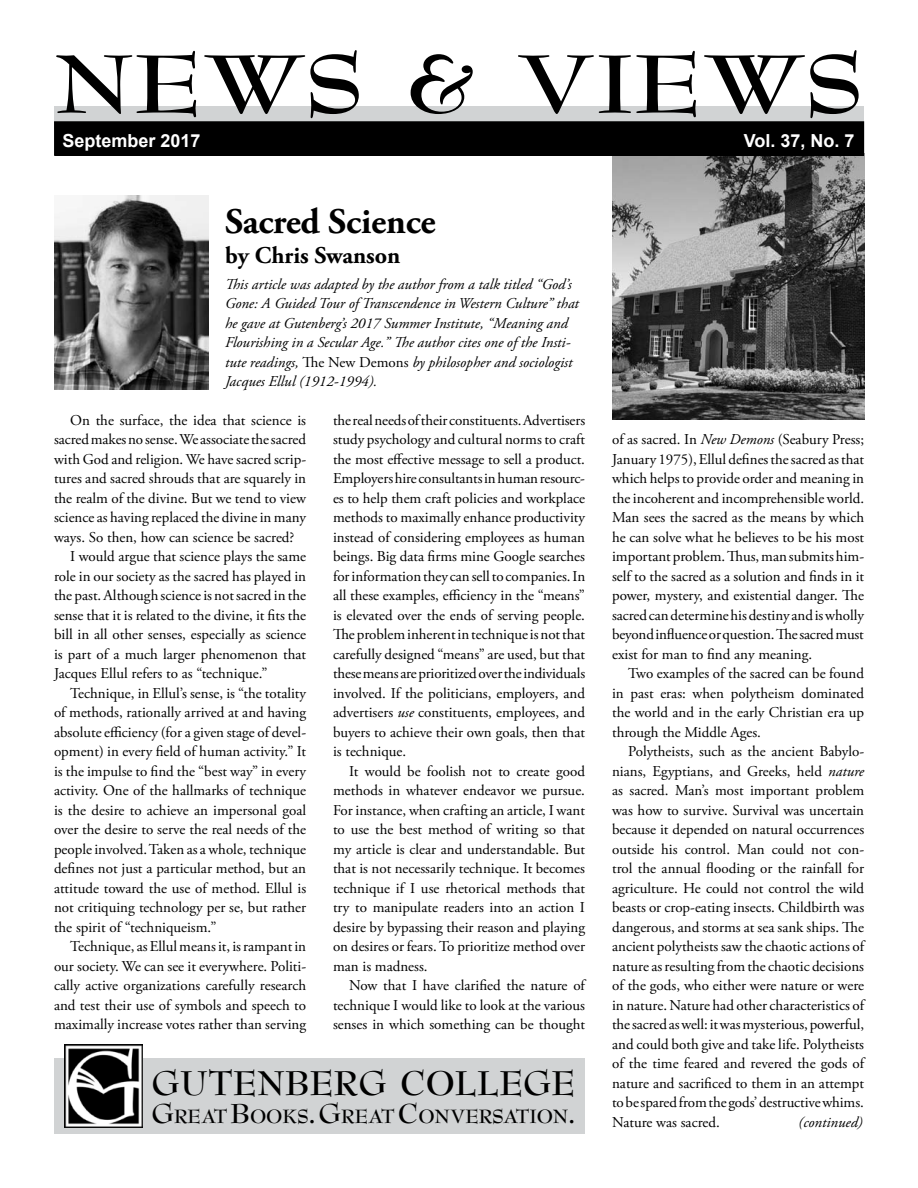
<style>
.page{position:relative;width:918px;height:1188px;background:#fff}
.page>*{position:absolute;margin:0;border:0;box-sizing:border-box;transform-origin:0 0}
.t1{font:700 90px "Bernhard Modern";color:#000;scale:1.2 1}
.t2{font:700 37.5px "Bernhard Modern";letter-spacing:.01em;color:#000}
.t3{font:700 36px "Adobe Garamond Pro";letter-spacing:-.005em;color:#000}
.t4{font:700 24px "Adobe Garamond Pro";color:#000}
.t5{font:700 21px "Bernhard Modern";letter-spacing:-.005em;color:#000}
.t6{font:700 18px "Arial";color:#fff}
.t7{font:15px/19.5px "Adobe Garamond Pro";color:#000;text-align:justify}
.t8{font:italic 15px/19.5px "Adobe Garamond Pro";color:#000}
.s1{font-style:normal}
.s2{font-style:italic}
.s3{font-size:30px}
</style>
<div class="page">
<img style="left:612px;top:156px;width:252px;height:263px">
<div style="left:54px;top:106px;width:810px;height:23px;background:#d1d3d4"></div>
<div style="left:55px;top:122px;width:808px;height:33px;background:#000"></div>
<div style="left:54px;top:121px;width:810px;height:35px;border:2px solid #000"></div>
<div style="left:54px;top:1058px;width:531px;height:76px;background:#d1d3d4"></div>
<img style="left:65px;top:1045px;width:77px;height:83px">
<img style="left:55px;top:196px;width:154px;height:193px">
<h1 class="t1" style="left:54px;top:37px;width:677px">NEWS &amp; VIEWS</h1>
<p class="t6" style="left:62px;top:129px;width:140px">September 2017</p>
<p class="t6" style="left:744px;top:129px;width:112px">Vol. 37, No. 7</p>
<h3 class="t3" style="left:225px;top:200px;width:212px">Sacred Science</h3>
<h3 class="t4" style="left:225px;top:242px;width:177px">by Chris Swanson</h3>
<p class="t8" style="left:225px;top:275px;width:355px">This article was adapted by the author from a talk titled “God’s Gone: A Guided Tour of Transcendence in Western Culture” that he gave at Gutenberg’s 2017 Summer Institute, “Meaning and Flourishing in a Secular Age.” The author cites one of the Insti&shy;tute readings, <span class="s1">The New Demons</span> by philosopher and sociologist Jacques Ellul (1912-1994).</p>
<p class="t7" style="left:70px;top:411px;width:237px">On the surface, the idea that science is</p>
<p class="t7" style="left:54px;top:430px;width:254px">sacred makes no sense. We associate the sacred</p>
<p class="t7" style="left:54px;top:450px;width:254px">with God and religion. We have sacred scrip-</p>
<p class="t7" style="left:54px;top:469px;width:254px">tures and sacred shrouds that are squarely in</p>
<p class="t7" style="left:54px;top:489px;width:254px">the realm of the divine. But we tend to view</p>
<p class="t7" style="left:54px;top:508px;width:254px">science as having replaced the divine in many</p>
<p class="t7" style="left:54px;top:528px;width:242px">ways. So then, how can science be sacred?</p>
<p class="t7" style="left:70px;top:547px;width:237px">I would argue that science plays the same</p>
<p class="t7" style="left:54px;top:567px;width:254px">role in our society as the sacred has played in</p>
<p class="t7" style="left:54px;top:586px;width:254px">the past. Although science is not sacred in the</p>
<p class="t7" style="left:54px;top:606px;width:254px">sense that it is related to the divine, it fits the</p>
<p class="t7" style="left:54px;top:625px;width:254px">bill in all other senses, especially as science</p>
<p class="t7" style="left:54px;top:645px;width:254px">is part of a much larger phenomenon that</p>
<p class="t7" style="left:54px;top:664px;width:215px">Jacques Ellul refers to as “technique.”</p>
<p class="t7" style="left:70px;top:684px;width:237px">Technique, in Ellul’s sense, is “the totality</p>
<p class="t7" style="left:54px;top:703px;width:254px">of methods, rationally arrived at and having</p>
<p class="t7" style="left:54px;top:723px;width:254px">absolute efficiency (for a given stage of devel-</p>
<p class="t7" style="left:54px;top:742px;width:254px">opment) in every field of human activity.” It</p>
<p class="t7" style="left:54px;top:762px;width:254px">is the impulse to find the “best way” in every</p>
<p class="t7" style="left:54px;top:781px;width:254px">activity. One of the hallmarks of technique</p>
<p class="t7" style="left:54px;top:801px;width:254px">is the desire to achieve an impersonal goal</p>
<p class="t7" style="left:54px;top:820px;width:254px">over the desire to serve the real needs of the</p>
<p class="t7" style="left:54px;top:840px;width:254px">people involved. Taken as a whole, technique</p>
<p class="t7" style="left:54px;top:859px;width:254px">defines not just a particular method, but an</p>
<p class="t7" style="left:54px;top:879px;width:254px">attitude toward the use of method. Ellul is</p>
<p class="t7" style="left:54px;top:898px;width:254px">not critiquing technology per se, but rather</p>
<p class="t7" style="left:54px;top:918px;width:164px">the spirit of “techniqueism.”</p>
<p class="t7" style="left:70px;top:937px;width:237px">Technique, as Ellul means it, is rampant in</p>
<p class="t7" style="left:54px;top:957px;width:254px">our society. We can see it everywhere. Politi-</p>
<p class="t7" style="left:54px;top:976px;width:254px">cally active organizations carefully research</p>
<p class="t7" style="left:54px;top:996px;width:254px">and test their use of symbols and speech to</p>
<p class="t7" style="left:54px;top:1015px;width:254px">maximally increase votes rather than serving</p>
<p class="t7" style="left:333px;top:411px;width:254px">the real needs of their constituents. Advertisers study psychology and cultural norms to craft the most effective message to sell a product.<br>Employers hire consultants in human resourc&shy;es to help them craft policies and workplace methods to maximally enhance productivity instead of considering employees as human beings. Big data firms mine Google searches for information they can sell to companies. In all these examples, efficiency in the “means” is elevated over the ends of serving people.<br>The problem inherent in technique is not that carefully designed “means” are used, but that these means are prioritized over the individuals involved. If the politicians, employers, and advertisers <span class="s2">use</span> constituents, employees, and buyers to achieve their own goals, then that is technique.</p>
<p class="t7" style="left:333px;top:762px;width:254px;text-indent:16px">It would be foolish not to create good methods in whatever endeavor we pursue.<br>For instance, when crafting an article, I want to use the best method of writing so that my article is clear and understandable. But that is not necessarily technique. It becomes technique if I use rhetorical methods that try to manipulate readers into an action I desire by bypassing their reason and playing on desires or fears. To prioritize method over man is madness.</p>
<p class="t7" style="left:333px;top:976px;width:254px;text-indent:16px">Now that I have clarified the nature of technique I would like to look at the various senses in which something can be thought</p>
<h2 class="t2" style="left:151px;top:1063px;width:422px">GUTENBERG COLLEGE</h2>
<h3 class="t5" style="left:151px;top:1106px;width:425px"><span class="s3">G</span>REAT <span class="s3">B</span>OOKS<span class="s3">. G</span>REAT <span class="s3">C</span>ONVERSATION<span class="s3">.</span></h3>
<p class="t7" style="left:612px;top:430px;width:254px">of as sacred. In <span class="s2">New Demons</span> (Seabury Press; January 1975), Ellul defines the sacred as that which helps to provide order and meaning in the incoherent and incomprehensible world.<br>Man sees the sacred as the means by which he can solve what he believes to be his most important problem. Thus, man submits him&shy;self to the sacred as a solution and finds in it power, mystery, and existential danger. The sacred can determine his destiny and is wholly beyond influence or question. The sacred must exist for man to find any meaning.</p>
<p class="t7" style="left:612px;top:664px;width:254px;text-indent:16px">Two examples of the sacred can be found in past eras: when polytheism dominated the world and in the early Christian era up through the Middle Ages.</p>
<p class="t7" style="left:612px;top:742px;width:254px;text-indent:16px">Polytheists, such as the ancient Babylo&shy;nians, Egyptians, and Greeks, held <span class="s2">nature </span>as sacred. Man’s most important problem was how to survive. Survival was uncertain because it depended on natural occurrences outside his control. Man could not con&shy;trol the annual flooding or the rainfall for agriculture. He could not control the wild beasts or crop-eating insects. Childbirth was dangerous, and storms at sea sank ships. The ancient polytheists saw the chaotic actions of nature as resulting from the chaotic decisions of the gods, who either were nature or were in nature. Nature had other characteristics of the sacred as well: it was mysterious, powerful, and could both give and take life. Polytheists of the time feared and revered the gods of nature and sacrificed to them in an attempt to be spared from the gods’ destructive whims.<br>Nature was sacred.</p>
<p class="t8" style="left:799px;top:1112px;width:65px">(continued)</p>
</div>
